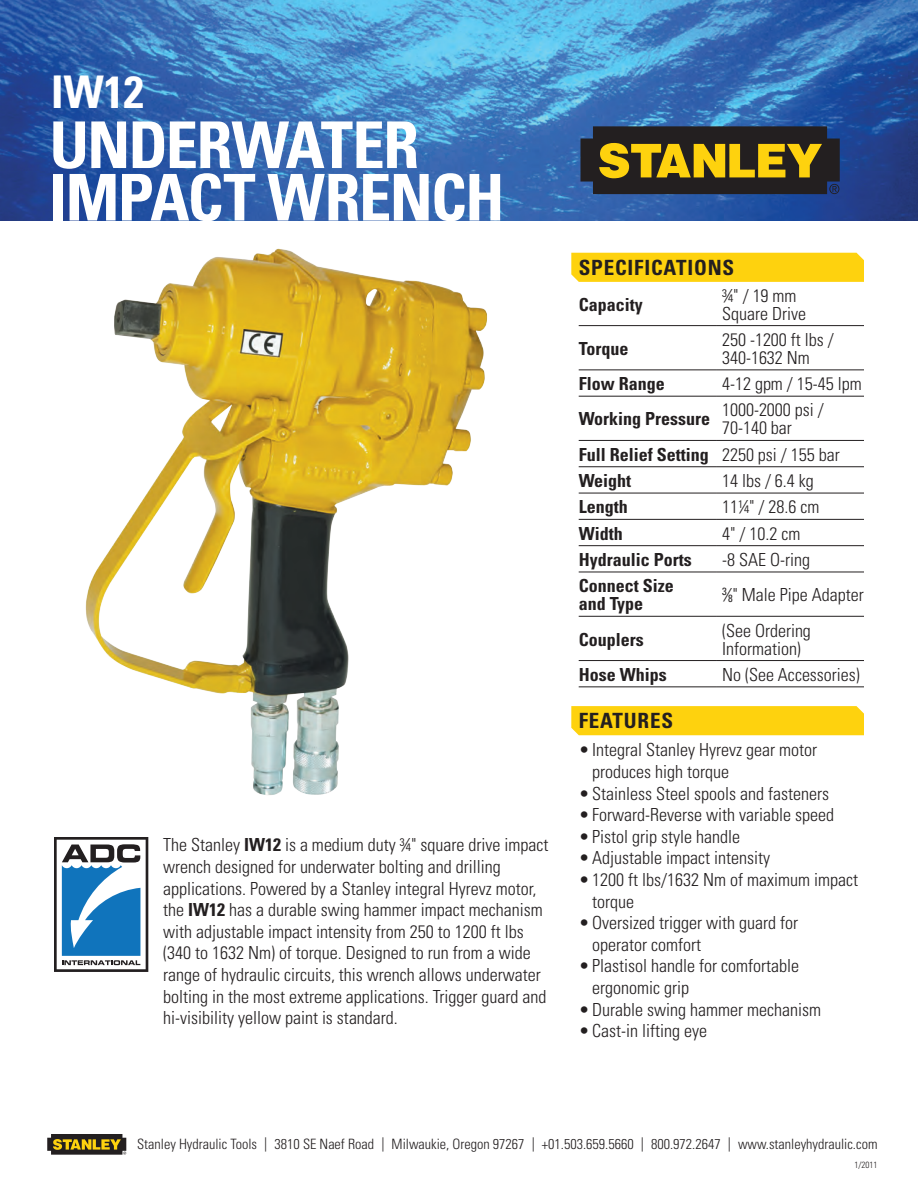
<style>
.page{position:relative;width:918px;height:1188px;background:#fff}
.page>*{position:absolute;margin:0;border:0;box-sizing:border-box;transform-origin:0 0}
.t1{font:700 condensed 64.5px/52.5px "Univers";letter-spacing:-.025em;color:#fff}
.t2{font:700 condensed 45px "Univers";color:#fff}
.t3{font:700 condensed 21px "Univers";letter-spacing:.04em;color:#231f20}
.t4{font:300 condensed 18px/21.6px "Univers";color:#231f20}
.t5{font:700 condensed 18px/26.2px "Univers";color:#231f20}
.t6{font:300 condensed 14.25px "Univers";color:#231f20}
.t7{font:300 condensed 9px "Univers";color:#231f20}
.s1{font-weight:700}
.s2{font-weight:300}
.s3{font-weight:400;font-size:10.5px}
</style>
<div class="page">
<img style="left:0;top:0;width:918px;height:220px">
<svg style="left:47px;top:1134px;width:79px;height:21px;background:#655726"></svg>
<svg style="left:581px;top:126px;width:259px;height:68px;background:#5b4e20"></svg>
<div style="left:571px;top:706px;width:293px;height:29px;background:#fed20e"></div>
<div style="left:571px;top:253px;width:293px;height:29px;background:#fed20e"></div>
<hr style="left:579px;top:325px;width:137px;height:1px;background:#231f20">
<hr style="left:716px;top:325px;width:148px;height:1px;background:#231f20">
<hr style="left:579px;top:369px;width:137px;height:1px;background:#231f20">
<hr style="left:716px;top:369px;width:148px;height:1px;background:#231f20">
<hr style="left:579px;top:396px;width:137px;height:1px;background:#231f20">
<hr style="left:716px;top:396px;width:148px;height:1px;background:#231f20">
<hr style="left:579px;top:440px;width:137px;height:1px;background:#231f20">
<hr style="left:716px;top:440px;width:148px;height:1px;background:#231f20">
<hr style="left:579px;top:466px;width:137px;height:1px;background:#231f20">
<hr style="left:716px;top:466px;width:148px;height:1px;background:#231f20">
<hr style="left:579px;top:493px;width:137px;height:1px;background:#231f20">
<hr style="left:579px;top:519px;width:137px;height:1px;background:#231f20">
<hr style="left:716px;top:493px;width:148px;height:1px;background:#231f20">
<hr style="left:716px;top:519px;width:148px;height:1px;background:#231f20">
<hr style="left:579px;top:545px;width:137px;height:1px;background:#231f20">
<hr style="left:579px;top:572px;width:137px;height:1px;background:#231f20">
<hr style="left:716px;top:545px;width:148px;height:1px;background:#231f20">
<hr style="left:716px;top:572px;width:148px;height:1px;background:#231f20">
<hr style="left:579px;top:616px;width:137px;height:1px;background:#231f20">
<hr style="left:716px;top:616px;width:148px;height:1px;background:#231f20">
<hr style="left:579px;top:660px;width:137px;height:1px;background:#231f20">
<hr style="left:716px;top:660px;width:148px;height:1px;background:#231f20">
<hr style="left:579px;top:686px;width:137px;height:1px;background:#231f20">
<hr style="left:716px;top:686px;width:148px;height:1px;background:#231f20">
<svg style="left:54px;top:837px;width:94px;height:135px"></svg>
<img style="left:85px;top:248px;width:402px;height:547px">
<h2 class="t2" style="left:51px;top:64px;width:94px">iw12</h2>
<h1 class="t1" style="left:50px;top:119px;width:457px">underwater impact wrench</h1>
<p class="t4" style="left:163px;top:834px;width:387px">The Stanley <span class="s1">IW12</span> is a medium duty ¾" square drive impact wrench designed for underwater bolting and drilling applications. Powered by a Stanley integral Hyrevz motor, the <span class="s1">IW12</span> has a durable swing hammer impact mechanism with adjustable impact intensity from 250 to 1200 ft lbs (340 to 1632 Nm) of torque. Designed to run from a wide range of hydraulic circuits, this wrench allows underwater bolting in the most extreme applications. Trigger guard and hi-visibility yellow paint is standard.</p>
<p class="t3" style="left:579px;top:255px;width:155px">Specifications</p>
<p class="t5" style="left:579px;top:291px;width:66px">Capacity</p>
<p class="t4" style="left:722px;top:286px;width:85px;line-height:18px">¾" / 19 mm<br>Square Drive</p>
<p class="t5" style="left:579px;top:335px;width:51px">Torque</p>
<p class="t4" style="left:722px;top:331px;width:113px;line-height:18px">250 -1200 ft lbs /<br>340-1632 Nm</p>
<p class="t5" style="left:579px;top:371px;width:88px">Flow Range</p>
<p class="t4" style="left:722px;top:373px;width:141px">4-12 gpm / 15-45 lpm</p>
<p class="t5" style="left:579px;top:406px;width:133px">Working Pressure</p>
<p class="t4" style="left:722px;top:401px;width:103px;line-height:18px">1000-2000 psi /<br>70-140 bar</p>
<p class="t5" style="left:579px;top:441px;width:263px">Full Relief Setting <span class="s2">2250 psi / 155 bar<br></span>Weight</p>
<p class="t4" style="left:722px;top:470px;width:93px">14 lbs / 6.4 kg</p>
<p class="t5" style="left:579px;top:494px;width:50px">Length</p>
<p class="t4" style="left:722px;top:496px;width:99px">11¼" / 28.6 cm</p>
<p class="t5" style="left:579px;top:520px;width:46px">Width</p>
<p class="t4" style="left:722px;top:523px;width:80px">4" / 10.2 cm</p>
<p class="t5" style="left:579px;top:546px;width:114px">Hydraulic Ports</p>
<p class="t4" style="left:722px;top:549px;width:89px">-8 SAE O-ring</p>
<p class="t5" style="left:579px;top:577px;width:97px;line-height:18px">Connect Size and Type</p>
<p class="t4" style="left:722px;top:584px;width:143px"><sup>3</sup>⁄<span class="s3">8</span>" Male Pipe Adapter</p>
<p class="t5" style="left:579px;top:626px;width:66px">Couplers</p>
<p class="t4" style="left:722px;top:621px;width:90px;line-height:18px">(See Ordering<br>Information)</p>
<p class="t5" style="left:579px;top:661px;width:89px">Hose Whips</p>
<p class="t4" style="left:722px;top:664px;width:139px">No (See Accessories)</p>
<p class="t3" style="left:579px;top:708px;width:94px">Features</p>
<p class="t4" style="left:592px;top:739px;width:226px;text-indent:-14px">• Integral Stanley Hyrevz gear motor produces high torque</p>
<p class="t4" style="left:579px;top:782px;width:252px">• Stainless Steel spools and fasteners</p>
<p class="t4" style="left:579px;top:804px;width:257px">• Forward-Reverse with variable speed</p>
<p class="t4" style="left:579px;top:826px;width:163px">• Pistol grip style handle</p>
<p class="t4" style="left:579px;top:847px;width:193px">• Adjustable impact intensity</p>
<p class="t4" style="left:592px;top:869px;width:267px;text-indent:-14px">• 1200 ft lbs/1632 Nm of maximum impact torque</p>
<p class="t4" style="left:592px;top:912px;width:207px;text-indent:-14px">• Oversized trigger with guard for operator comfort</p>
<p class="t4" style="left:592px;top:955px;width:208px;text-indent:-14px">• Plastisol handle for comfortable ergonomic grip</p>
<p class="t4" style="left:579px;top:998px;width:244px">• Durable swing hammer mechanism</p>
<p class="t4" style="left:579px;top:1020px;width:130px">• Cast-in lifting eye</p>
<p class="t6" style="left:137px;top:1136px;width:742px">Stanley Hydraulic Tools | 3810 SE Naef Road | Milwaukie, Oregon 97267 | +01.503.659.5660 | 800.972.2647 | www.stanleyhydraulic.com</p>
<p class="t7" style="left:855px;top:1160px;width:24px">1/2011</p>
</div>
